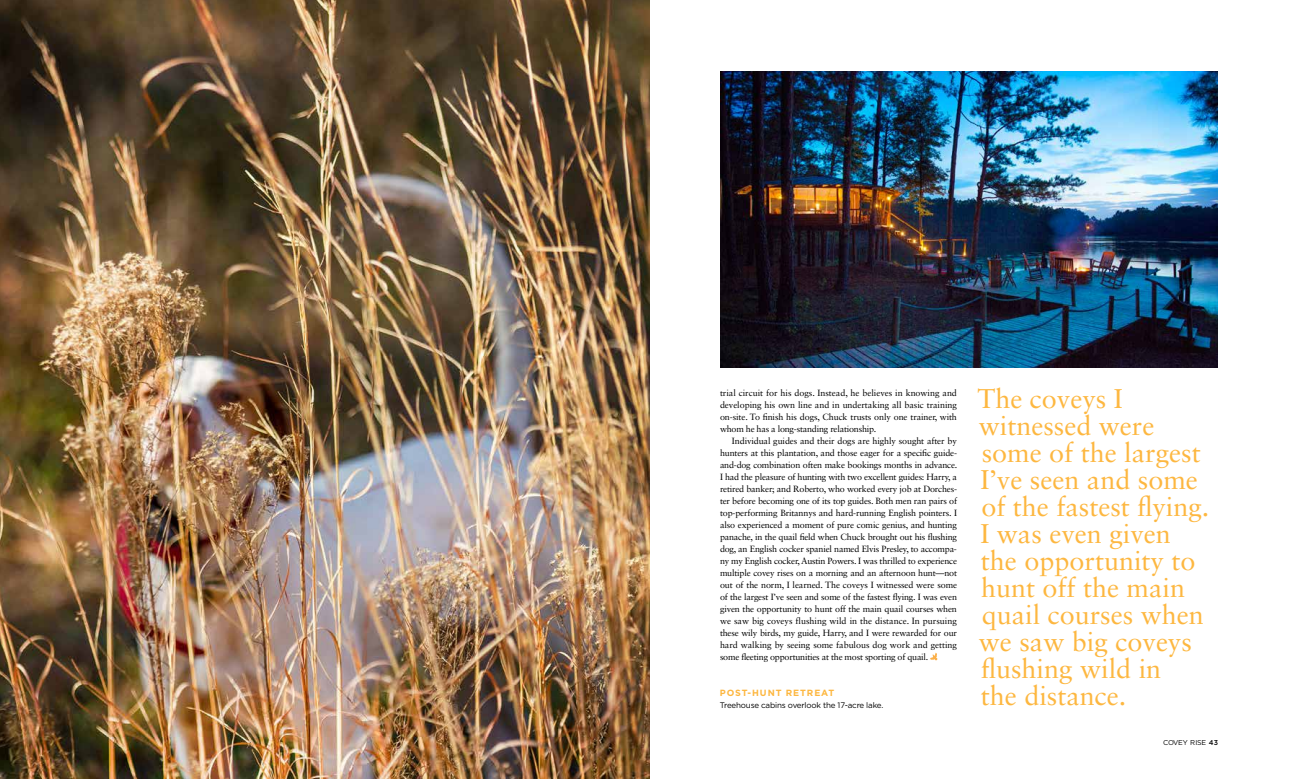
<style>
.page{position:relative;width:1296px;height:779px;background:#fff}
.page>*{position:absolute;margin:0;border:0;box-sizing:border-box;transform-origin:0 0}
.t1{font:27px/27px "Sabon LT Std";color:#fdb740}
.t2{font:9px/12px "Sabon LT Std";letter-spacing:-.02em;color:#000;text-align:justify}
.t3{font:700 9px "Gotham";letter-spacing:.1em;color:#fdb740}
.t4{font:8px "Gotham";letter-spacing:-.02em;color:#000}
.t5{font:7px "Gotham";letter-spacing:-.035em;color:#000}
.s1{font-weight:500}
</style>
<div class="page">
<img style="left:0;top:0;width:650px;height:778px">
<img style="left:720px;top:71px;width:498px;height:296px">
<svg style="left:930px;top:652px;width:7px;height:8px"></svg>
<p class="t2" style="left:720px;top:387px;width:238px">trial circuit for his dogs. Instead, he believes in knowing and developing his own line and in undertaking all basic training on-site. To finish his dogs, Chuck trusts only one trainer, with whom he has a long-standing relationship.</p>
<p class="t2" style="left:720px;top:435px;width:239px;text-indent:12px">Individual guides and their dogs are highly sought after by hunters at this plantation, and those eager for a specific guide&shy;and-dog combination often make bookings months in advance.<br>I had the pleasure of hunting with two excellent guides: Harry, a retired banker; and Roberto, who worked every job at Dorches&shy;ter before becoming one of its top guides. Both men ran pairs of top-performing Britannys and hard-running English pointers. I also experienced a moment of pure comic genius, and hunting panache, in the quail field when Chuck brought out his flushing dog, an English cocker spaniel named Elvis Presley, to accompa&shy;ny my English cocker, Austin Powers. I was thrilled to experience multiple covey rises on a morning and an afternoon hunt—not out of the norm, I learned. The coveys I witnessed were some of the largest I’ve seen and some of the fastest flying. I was even given the opportunity to hunt off the main quail courses when we saw big coveys flushing wild in the distance. In pursuing these wily birds, my guide, Harry, and I were rewarded for our hard walking by seeing some fabulous dog work and getting some fleeting opportunities at the most sporting of quail.</p>
<p class="t3" style="left:720px;top:687px;width:116px">POST-HUNT RETREAT</p>
<p class="t4" style="left:720px;top:701px;width:165px">Treehouse cabins overlook the 17-acre lake.</p>
<h1 class="t1" style="left:978px;top:385px;width:233px">The coveys I witnessed were some of the largest<br>I’ve seen and some of the fastest flying.<br>I was even given the opportunity to hunt off the main quail courses when we saw big coveys flushing wild in<br>the distance.</h1>
<p class="t5" style="left:1163px;top:738px;width:56px">COVEY RISE <span class="s1">43</span></p>
</div>
